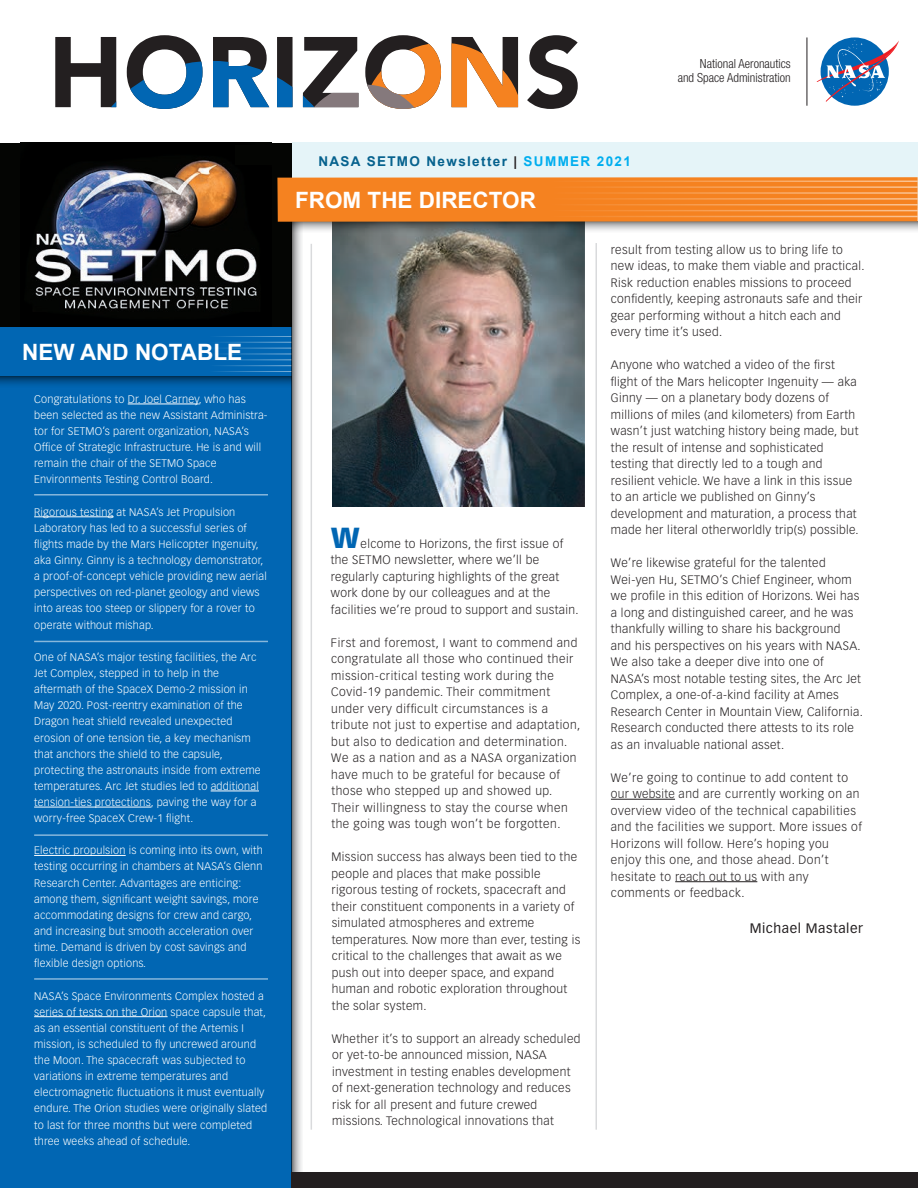
<style>
.page{position:relative;width:918px;height:1188px;background:#fff}
.page>*{position:absolute;margin:0;border:0;box-sizing:border-box;transform-origin:0 0}
.t1{font:900 28.5px "Vectora LT Pro";color:#0166b3}
.t2{font:700 22.5px "Arial";color:#fff}
.t3{font:700 13.5px "Arial";letter-spacing:.1em;color:#06628e}
.t4{font:13.5px "Vectora LT Pro";letter-spacing:.04em;color:#231f20}
.t5{font:300 condensed 12.6px/13.6px "Helvetica Neue";color:#231f20;text-align:right}
.t6{font:300 12px/16.5px "Vectora LT Pro";letter-spacing:.03em;color:#231f20}
.t7{font:300 10.8px/16.2px "Vectora LT Pro";letter-spacing:.02em;color:#fff}
.s1{color:#231f20}
.s2{color:#00aeef}
</style>
<div class="page">
<img style="left:333px;top:232px;width:251px;height:275px">
<svg style="left:303px;top:222px;width:615px;height:10px;background:#999d9e"></svg>
<div style="left:0;top:143px;width:292px;height:205px;background:#040503"></div>
<img style="left:20px;top:160px;width:252px;height:168px">
<div style="left:0;top:328px;width:292px;height:860px;background:#0166b3"></div>
<hr style="left:207px;top:336px;width:86px;height:1px;background:#fff">
<hr style="left:207px;top:342px;width:86px;height:1px;background:#fff">
<hr style="left:207px;top:348px;width:86px;height:1px;background:#fff">
<hr style="left:207px;top:354px;width:86px;height:1px;background:#fff">
<hr style="left:207px;top:359px;width:86px;height:1px;background:#fff">
<hr style="left:207px;top:365px;width:86px;height:1px;background:#fff">
<hr style="left:207px;top:371px;width:86px;height:1px;background:#fff">
<svg style="left:292px;top:222px;width:11px;height:950px"></svg>
<hr style="left:128px;top:404px;width:71px;height:1px;background:#fff">
<hr style="left:34px;top:517px;width:80px;height:1px;background:#fff">
<hr style="left:211px;top:791px;width:48px;height:1px;background:#fff">
<hr style="left:34px;top:807px;width:117px;height:1px;background:#fff">
<hr style="left:34px;top:855px;width:92px;height:1px;background:#fff">
<hr style="left:34px;top:1016px;width:134px;height:1px;background:#fff">
<div style="left:292px;top:143px;width:626px;height:65px;background:#e5f4f8"></div>
<svg style="left:821px;top:37px;width:68px;height:69px"></svg>
<svg style="left:817px;top:40px;width:82px;height:62px"></svg>
<hr style="left:807px;top:37px;width:1px;height:69px;background:#231f20">
<hr style="left:611px;top:799px;width:64px;height:1px;background:#231f20">
<hr style="left:675px;top:881px;width:82px;height:1px;background:#231f20">
<div style="left:292px;top:1172px;width:626px;height:16px;background:#231f20"></div>
<div style="left:277px;top:177px;width:641px;height:45px;background:#f58220"></div>
<svg style="left:55px;top:35px;width:523px;height:74px"></svg>
<hr style="left:544px;top:181px;width:374px;height:1px;background:#fff">
<hr style="left:544px;top:186px;width:374px;height:2px;background:#fff">
<hr style="left:544px;top:192px;width:374px;height:2px;background:#fff">
<hr style="left:544px;top:198px;width:374px;height:2px;background:#fff">
<hr style="left:544px;top:204px;width:374px;height:2px;background:#fff">
<hr style="left:544px;top:210px;width:374px;height:1px;background:#fff">
<hr style="left:544px;top:216px;width:374px;height:1px;background:#fff">
<svg style="left:0;top:376px;width:292px;height:11px"></svg>
<hr style="left:596px;top:243px;width:1px;height:887px;background:#d9dadc">
<hr style="left:311px;top:244px;width:1px;height:886px;background:#d9dadc">
<hr style="left:34px;top:494px;width:234px;height:2px;background:#fff">
<hr style="left:34px;top:641px;width:234px;height:1px;background:#fff">
<hr style="left:34px;top:834px;width:234px;height:2px;background:#fff">
<hr style="left:34px;top:978px;width:234px;height:2px;background:#fff">
<div style="left:235px;top:145px;width:42px;height:20px;background:#040503"></div>
<h2 class="t2" style="left:22px;top:337px;width:221px">NEW AND NOTABLE</h2>
<p class="t7" style="left:34px;top:391px;width:235px">Congratulations to Dr. Joel Carney, who has been selected as the new Assistant Administra&shy;tor for SETMO’s parent organization, NASA’s Office of Strategic Infrastructure. He is and will remain the chair of the SETMO Space Environments Testing Control Board.</p>
<p class="t7" style="left:34px;top:504px;width:234px">Rigorous testing at NASA’s Jet Propulsion Laboratory has led to a successful series of flights made by the Mars Helicopter Ingenuity, aka Ginny. Ginny is a technology demonstrator, a proof-of-concept vehicle providing new aerial perspectives on red-planet geology and views into areas too steep or slippery for a rover to operate without mishap.</p>
<p class="t7" style="left:34px;top:649px;width:228px">One of NASA’s major testing facilities, the Arc Jet Complex, stepped in to help in the aftermath of the SpaceX Demo-2 mission in May 2020. Post-reentry examination of the Dragon heat shield revealed unexpected erosion of one tension tie, a key mechanism that anchors the shield to the capsule, protecting the astronauts inside from extreme temperatures. Arc Jet studies led to additional tension-ties protections, paving the way for a worry-free SpaceX Crew-1 flight.</p>
<p class="t7" style="left:34px;top:842px;width:230px">Electric propulsion is coming into its own, with testing occurring in chambers at NASA’s Glenn Research Center. Advantages are enticing: among them, significant weight savings, more accommodating designs for crew and cargo, and increasing but smooth acceleration over time. Demand is driven by cost savings and flexible design options.</p>
<p class="t7" style="left:34px;top:988px;width:235px">NASA’s Space Environments Complex hosted a series of tests on the Orion space capsule that, as an essential constituent of the Artemis I mission, is scheduled to fly uncrewed around the Moon. The spacecraft was subjected to variations in extreme temperatures and electromagnetic fluctuations it must eventually endure. The Orion studies were originally slated to last for three months but were completed three weeks ahead of schedule.</p>
<p class="t3" style="left:318px;top:153px;width:314px">NASA SETMO Newsletter <span class="s1">|</span> <span class="s2">SUMMER 2021</span></p>
<h2 class="t2" style="left:295px;top:185px;width:242px">FROM THE DIRECTOR</h2>
<p class="t5" style="left:678px;top:57px;width:115px">National Aeronautics<br>and Space Administration</p>
<p class="t1" style="left:331px;top:520px;width:31px">W</p>
<p class="t6" style="left:331px;top:535px;width:249px;text-indent:30px">elcome to Horizons, the first issue of the SETMO newsletter, where we’ll be regularly capturing highlights of the great work done by our colleagues and at the facilities we’re proud to support and sustain.</p>
<p class="t6" style="left:331px;top:634px;width:251px">First and foremost, I want to commend and congratulate all those who continued their mission-critical testing work during the Covid-19 pandemic. Their commitment under very difficult circumstances is a tribute not just to expertise and adaptation, but also to dedication and determination.<br>We as a nation and as a NASA organization have much to be grateful for because of those who stepped up and showed up.<br>Their willingness to stay the course when the going was tough won’t be forgotten.</p>
<p class="t6" style="left:332px;top:849px;width:250px">Mission success has always been tied to the people and places that make possible rigorous testing of rockets, spacecraft and their constituent components in a variety of simulated atmospheres and extreme temperatures. Now more than ever, testing is critical to the challenges that await as we push out into deeper space, and expand human and robotic exploration throughout the solar system.</p>
<p class="t6" style="left:332px;top:1030px;width:250px">Whether it’s to support an already scheduled or yet-to-be announced mission, NASA investment in testing enables development of next-generation technology and reduces risk for all present and future crewed missions. Technological innovations that</p>
<p class="t6" style="left:611px;top:241px;width:255px">result from testing allow us to bring life to new ideas, to make them viable and practical.<br>Risk reduction enables missions to proceed confidently, keeping astronauts safe and their gear performing without a hitch each and every time it’s used.</p>
<p class="t6" style="left:611px;top:357px;width:249px">Anyone who watched a video of the first flight of the Mars helicopter Ingenuity — aka Ginny — on a planetary body dozens of millions of miles (and kilometers) from Earth wasn’t just watching history being made, but the result of intense and sophisticated testing that directly led to a tough and resilient vehicle. We have a link in this issue to an article we published on Ginny’s development and maturation, a process that made her literal otherworldly trip(s) possible.</p>
<p class="t6" style="left:611px;top:555px;width:253px">We’re likewise grateful for the talented Wei-yen Hu, SETMO’s Chief Engineer, whom we profile in this edition of Horizons. Wei has a long and distinguished career, and he was thankfully willing to share his background and his perspectives on his years with NASA.<br>We also take a deeper dive into one of NASA’s most notable testing sites, the Arc Jet Complex, a one-of-a-kind facility at Ames Research Center in Mountain View, California.<br>Research conducted there attests to its role as an invaluable national asset.</p>
<p class="t6" style="left:611px;top:769px;width:253px">We’re going to continue to add content to our website and are currently working on an overview video of the technical capabilities and the facilities we support. More issues of Horizons will follow. Here’s hoping you enjoy this one, and those ahead. Don’t hesitate to reach out to us with any comments or feedback.</p>
<p class="t4" style="left:750px;top:921px;width:115px">Michael Mastaler</p>
</div>
